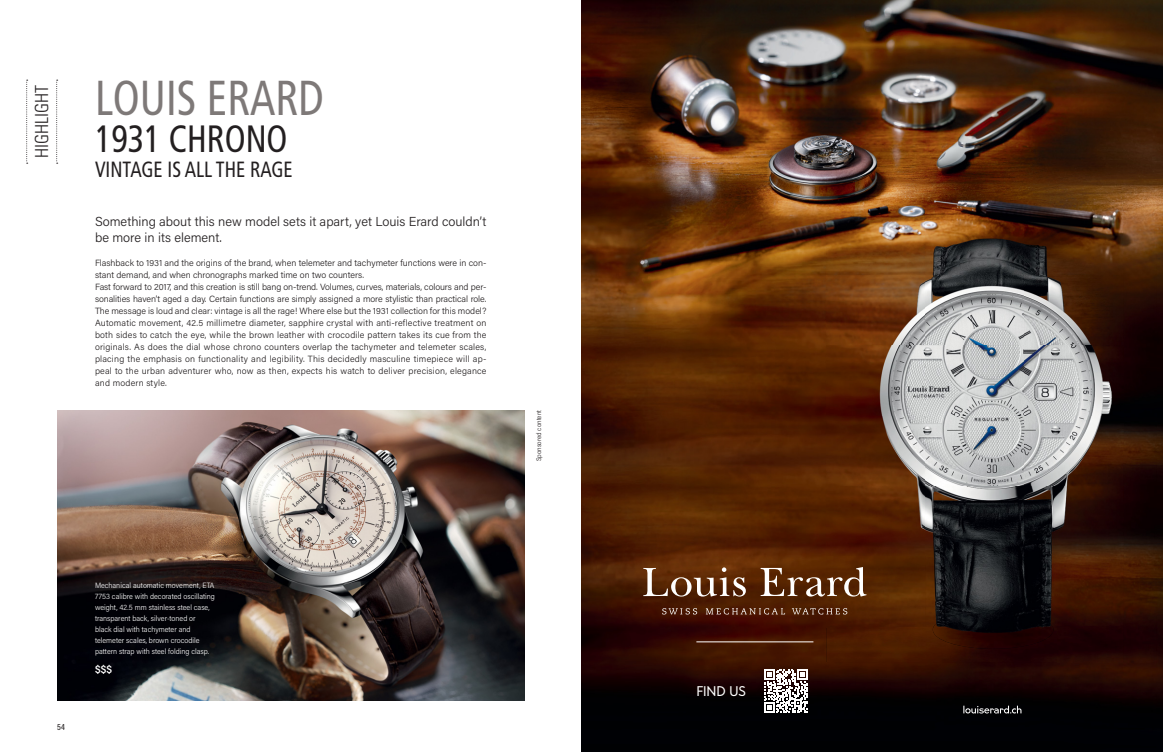
<style>
.page{position:relative;width:1163px;height:752px;background:#fff}
.page>*{position:absolute;margin:0;border:0;box-sizing:border-box;transform-origin:0 0}
.t1{font:condensed 49px "Frutiger";color:#7e7978;scale:.9 1}
.t2{font:condensed 38px "Frutiger";color:#231f20;scale:.9 1}
.t3{font:condensed 22px "Frutiger";color:#231f20;scale:.9 1}
.t4{font:300 condensed 18px "Univers LT Std";color:#231f20}
.t5{font:300 13px/16px "Acumin Pro";color:#231f20}
.t6{font:12.7px "U8";color:#fff}
.t7{font:600 11px "Acumin Pro Semi Cond";color:#fff}
.t8{font:300 9px/12px "Acumin Pro";letter-spacing:.01em;color:#231f20}
.t9{font:500 9px "Acumin Pro Cond";color:#231f20}
.t10{font:300 7.7px/11px "Acumin Pro Semi Cond";color:#fff}
.t11{font:300 6.7px "Acumin Pro Semi Cond";color:#231f20}
</style>
<div class="page">
<img style="left:57px;top:410px;width:467px;height:290px">
<svg style="left:56px;top:80px;width:2px;height:83px"></svg>
<svg style="left:26px;top:80px;width:2px;height:83px"></svg>
<img style="left:581px;top:0;width:581px;height:751px">
<svg style="left:963px;top:705px;width:58px;height:8px"></svg>
<hr style="left:696px;top:641px;width:117px;height:1px;background:#fff">
<svg style="left:763px;top:669px;width:44px;height:43px"></svg>
<img style="left:826px;top:205px;width:297px;height:421px">
<img style="left:1123px;top:205px;width:32px;height:456px">
<img style="left:932px;top:626px;width:121px;height:22px">
<img style="left:1057px;top:626px;width:66px;height:35px">
<img style="left:932px;top:610px;width:121px;height:38px;border-radius:50%">
<svg style="left:643px;top:566px;width:223px;height:30px;background:#7b5337"></svg>
<svg style="left:662px;top:608px;width:185px;height:6px"></svg>
<h3 class="t4" style="left:31px;top:158px;width:75px;rotate:-90deg">HIGHLIGHT</h3>
<h1 class="t1" style="left:95px;top:81px;width:256px">LOUIS ERARD</h1>
<h2 class="t2" style="left:95px;top:125px;width:215px">1931 CHRONO</h2>
<h3 class="t3" style="left:95px;top:162px;width:221px">VINTAGE IS ALL THE RAGE</h3>
<h3 class="t5" style="left:95px;top:214px;width:393px">Something about this new model sets it apart, yet Louis Erard couldn’t be more in its element.</h3>
<p class="t8" style="left:95px;top:257px;width:393px">Flashback to 1931 and the origins of the brand, when telemeter and tachymeter functions were in con&shy;stant demand, and when chronographs marked time on two counters.<br>Fast forward to 2017, and this creation is still bang on-trend. Volumes, curves, materials, colours and per&shy;sonalities haven’t aged a day. Certain functions are simply assigned a more stylistic than practical role.<br>The message is loud and clear: vintage is all the rage! Where else but the 1931 collection for this model?<br>Automatic movement, 42.5 millimetre diameter, sapphire crystal with anti-reflective treatment on both sides to catch the eye, while the brown leather with crocodile pattern takes its cue from the originals. As does the dial whose chrono counters overlap the tachymeter and telemeter scales, placing the emphasis on functionality and legibility. This decidedly masculine timepiece will ap&shy;peal to the urban adventurer who, now as then, expects his watch to deliver precision, elegance and modern style.</p>
<p class="t9" style="left:57px;top:721px;width:9px">54</p>
<p class="t10" style="left:95px;top:580px;width:121px">Mechanical automatic movement, ETA 7753 calibre with decorated oscillating weight, 42.5 mm stainless steel case, transparent back, silver-toned or<br>black dial with tachymeter and telemeter scales, brown crocodile pattern strap with steel folding clasp.</p>
<p class="t7" style="left:95px;top:662px;width:18px">$$$</p>
<p class="t11" style="left:535px;top:461px;width:53px;rotate:-90deg">Sponsored content</p>
<h3 class="t6" style="left:696px;top:681px;width:51px">FIND US</h3>
</div>
